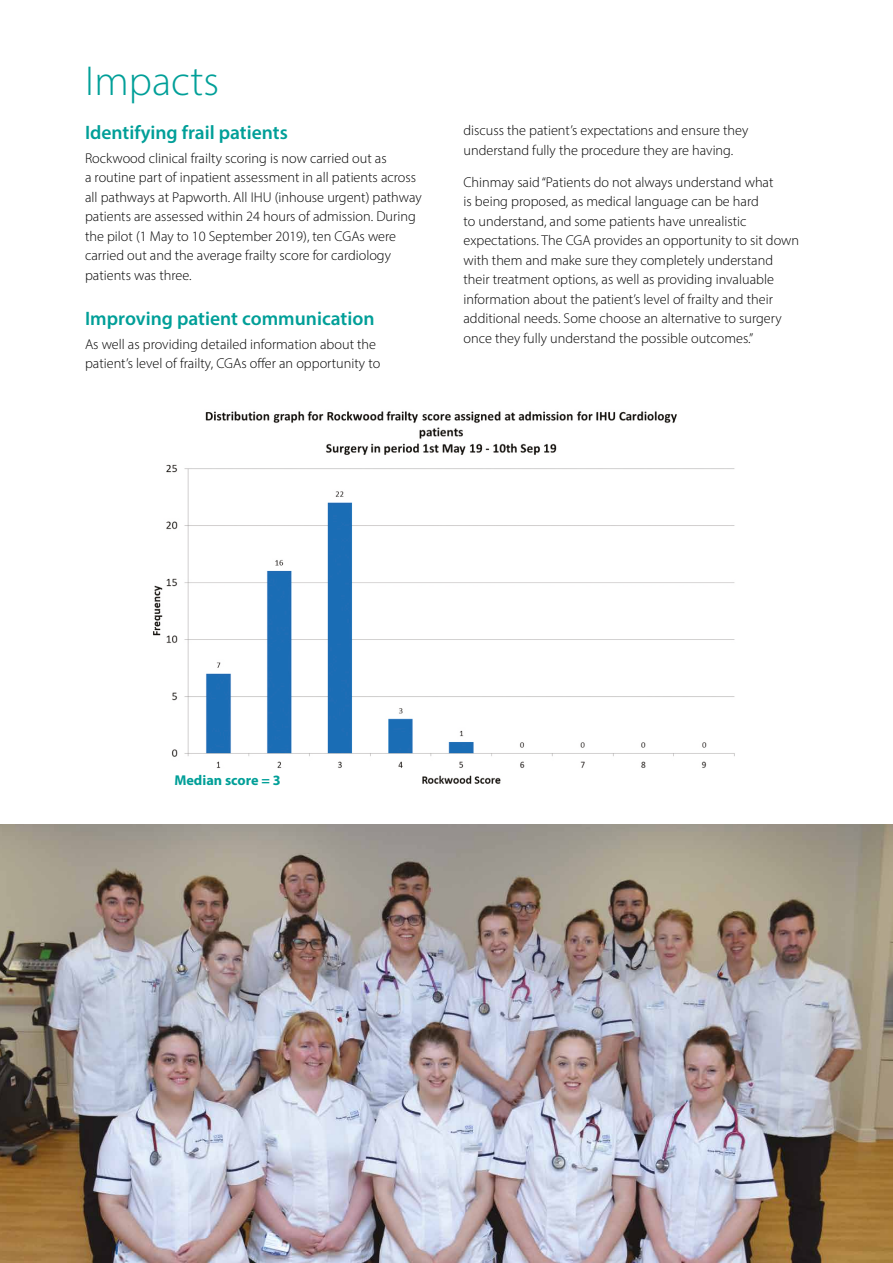
<style>
.page{position:relative;width:893px;height:1263px;background:#fff}
.page>*{position:absolute;margin:0;border:0;box-sizing:border-box;transform-origin:0 0}
.t1{font:300 42px "Myriad Pro";color:#009f98}
.t2{font:600 19.5px "Myriad Pro";color:#009f98}
.t3{font:300 14.25px/19.5px "Myriad Pro";color:#000}
.t4{font:700 14.25px "Myriad Pro";color:#009f98}
</style>
<div class="page">
<img style="left:153px;top:411px;width:582px;height:373px">
<img style="left:0;top:825px;width:893px;height:438px">
<h1 class="t1" style="left:85px;top:56px;width:135px">Impacts</h1>
<h2 class="t2" style="left:85px;top:120px;width:204px">Identifying frail patients</h2>
<p class="t3" style="left:85px;top:148px;width:338px">Rockwood clinical frailty scoring is now carried out as<br>a routine part of inpatient assessment in all patients across all pathways at Papworth. All IHU (inhouse urgent) pathway patients are assessed within 24 hours of admission. During the pilot (1 May to 10 September 2019), ten CGAs were carried out and the average frailty score for cardiology patients was three.</p>
<h2 class="t2" style="left:85px;top:306px;width:291px">Improving patient communication</h2>
<p class="t3" style="left:85px;top:334px;width:297px">As well as providing detailed information about the patient’s level of frailty, CGAs offer an opportunity to</p>
<p class="t3" style="left:463px;top:120px;width:286px">discuss the patient’s expectations and ensure they understand fully the procedure they are having.</p>
<p class="t3" style="left:463px;top:172px;width:337px">Chinmay said “Patients do not always understand what<br>is being proposed, as medical language can be hard<br>to understand, and some patients have unrealistic expectations. The CGA provides an opportunity to sit down with them and make sure they completely understand their treatment options, as well as providing invaluable information about the patient’s level of frailty and their additional needs. Some choose an alternative to surgery once they fully understand the possible outcomes.”</p>
<p class="t4" style="left:174px;top:771px;width:108px">Median score = 3</p>
</div>
